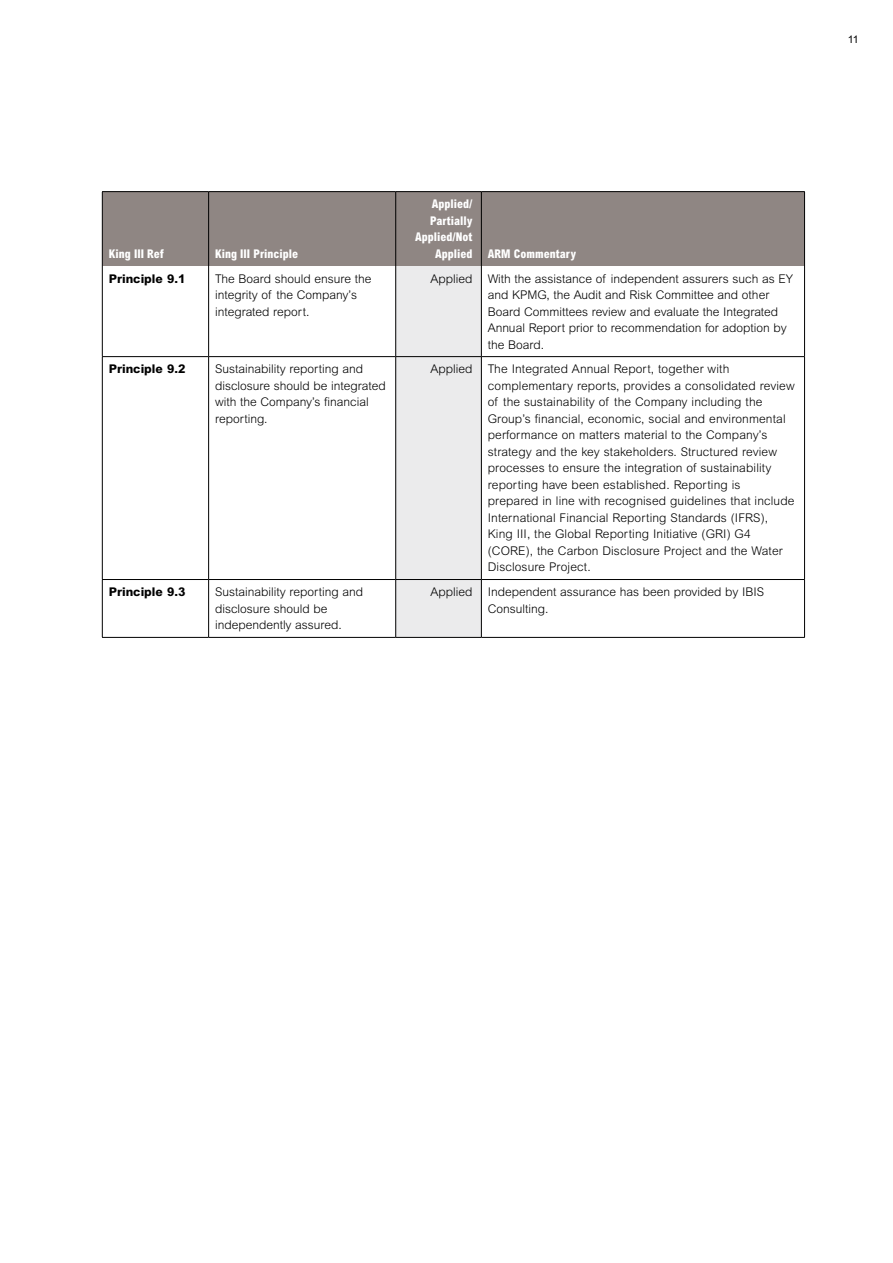
<style>
.page{position:relative;width:893px;height:1263px;background:#fff}
.page>*{position:absolute;margin:0;border:0;box-sizing:border-box;transform-origin:0 0}
.t1{font:300 12px/16.5px "Arial MT Std";letter-spacing:.01em;color:#000}
.t2{font:800 condensed 12px/16.5px "Arial MT Std";color:#fff;text-align:right}
.t3{font:800 12px "Arial MT Std";color:#000}
.t4{font:10.5px "Arial MT Std";color:#000}
</style>
<div class="page">
<div style="left:103px;top:192px;width:701px;height:74px;background:#8f8683"></div>
<div style="left:396px;top:266px;width:85px;height:371px;background:#ebebec"></div>
<hr style="left:102px;top:356px;width:107px;height:1px;background:#000">
<hr style="left:209px;top:356px;width:187px;height:1px;background:#000">
<hr style="left:396px;top:356px;width:85px;height:1px;background:#000">
<hr style="left:481px;top:356px;width:324px;height:1px;background:#000">
<hr style="left:102px;top:579px;width:107px;height:1px;background:#000">
<hr style="left:209px;top:579px;width:187px;height:1px;background:#000">
<hr style="left:396px;top:579px;width:85px;height:1px;background:#000">
<hr style="left:481px;top:579px;width:324px;height:1px;background:#000">
<hr style="left:102px;top:637px;width:107px;height:1px;background:#000">
<hr style="left:209px;top:637px;width:187px;height:1px;background:#000">
<hr style="left:396px;top:637px;width:85px;height:1px;background:#000">
<hr style="left:481px;top:637px;width:324px;height:1px;background:#000">
<hr style="left:102px;top:266px;width:1px;height:90px;background:#000">
<hr style="left:395px;top:266px;width:1px;height:90px;background:#000">
<hr style="left:481px;top:266px;width:1px;height:90px;background:#000">
<hr style="left:804px;top:266px;width:1px;height:90px;background:#000">
<hr style="left:102px;top:357px;width:1px;height:222px;background:#000">
<hr style="left:395px;top:357px;width:1px;height:222px;background:#000">
<hr style="left:481px;top:357px;width:1px;height:222px;background:#000">
<hr style="left:804px;top:357px;width:1px;height:222px;background:#000">
<hr style="left:102px;top:580px;width:1px;height:57px;background:#000">
<hr style="left:395px;top:580px;width:1px;height:57px;background:#000">
<hr style="left:481px;top:580px;width:1px;height:57px;background:#000">
<hr style="left:804px;top:580px;width:1px;height:57px;background:#000">
<hr style="left:102px;top:191px;width:107px;height:1px;background:#000">
<hr style="left:209px;top:191px;width:187px;height:1px;background:#000">
<hr style="left:396px;top:191px;width:85px;height:1px;background:#000">
<hr style="left:481px;top:191px;width:324px;height:1px;background:#000">
<hr style="left:102px;top:192px;width:1px;height:74px;background:#000">
<hr style="left:804px;top:192px;width:1px;height:74px;background:#000">
<hr style="left:395px;top:192px;width:1px;height:74px;background:#000">
<hr style="left:481px;top:192px;width:1px;height:74px;background:#000">
<hr style="left:208px;top:192px;width:1px;height:74px;background:#000">
<hr style="left:208px;top:266px;width:1px;height:90px;background:#000">
<hr style="left:208px;top:357px;width:1px;height:222px;background:#000">
<hr style="left:208px;top:580px;width:1px;height:57px;background:#000">
<p class="t4" style="left:848px;top:33px;width:12px">11</p>
<p class="t2" style="left:109px;top:245px;width:57px">King III Ref</p>
<p class="t2" style="left:215px;top:245px;width:85px">King III Principle</p>
<p class="t2" style="left:415px;top:196px;width:59px">Applied/<br>Partially<br>Applied/Not<br>Applied</p>
<p class="t2" style="left:488px;top:245px;width:90px">ARM Commentary</p>
<p class="t3" style="left:109px;top:271px;width:78px">Principle 9.1</p>
<p class="t1" style="left:215px;top:270px;width:158px">The Board should ensure the integrity of the Company’s integrated report.</p>
<p class="t1" style="left:431px;top:270px;width:43px">Applied</p>
<p class="t1" style="left:488px;top:270px;width:307px">With the assistance of independent assurers such as EY and KPMG, the Audit and Risk Committee and other Board Committees review and evaluate the Integrated Annual Report prior to recommendation for adoption by the Board.</p>
<p class="t3" style="left:109px;top:362px;width:78px">Principle 9.2</p>
<p class="t1" style="left:215px;top:361px;width:172px">Sustainability reporting and disclosure should be integrated with the Company’s financial reporting.</p>
<p class="t1" style="left:431px;top:361px;width:43px">Applied</p>
<p class="t1" style="left:488px;top:361px;width:308px">The Integrated Annual Report, together with complementary reports, provides a consolidated review of the sustainability of the Company including the Group’s financial, economic, social and environmental performance on matters material to the Company’s strategy and the key stakeholders. Structured review processes to ensure the integration of sustainability reporting have been established. Reporting is<br>prepared in line with recognised guidelines that include International Financial Reporting Standards (IFRS), King III, the Global Reporting Initiative (GRI) G4 (CORE), the Carbon Disclosure Project and the Water Disclosure Project.</p>
<p class="t3" style="left:109px;top:585px;width:78px">Principle 9.3</p>
<p class="t1" style="left:215px;top:584px;width:150px">Sustainability reporting and disclosure should be independently assured.</p>
<p class="t1" style="left:431px;top:584px;width:43px">Applied</p>
<p class="t1" style="left:488px;top:584px;width:278px">Independent assurance has been provided by IBIS<br>Consulting.</p>
</div>
